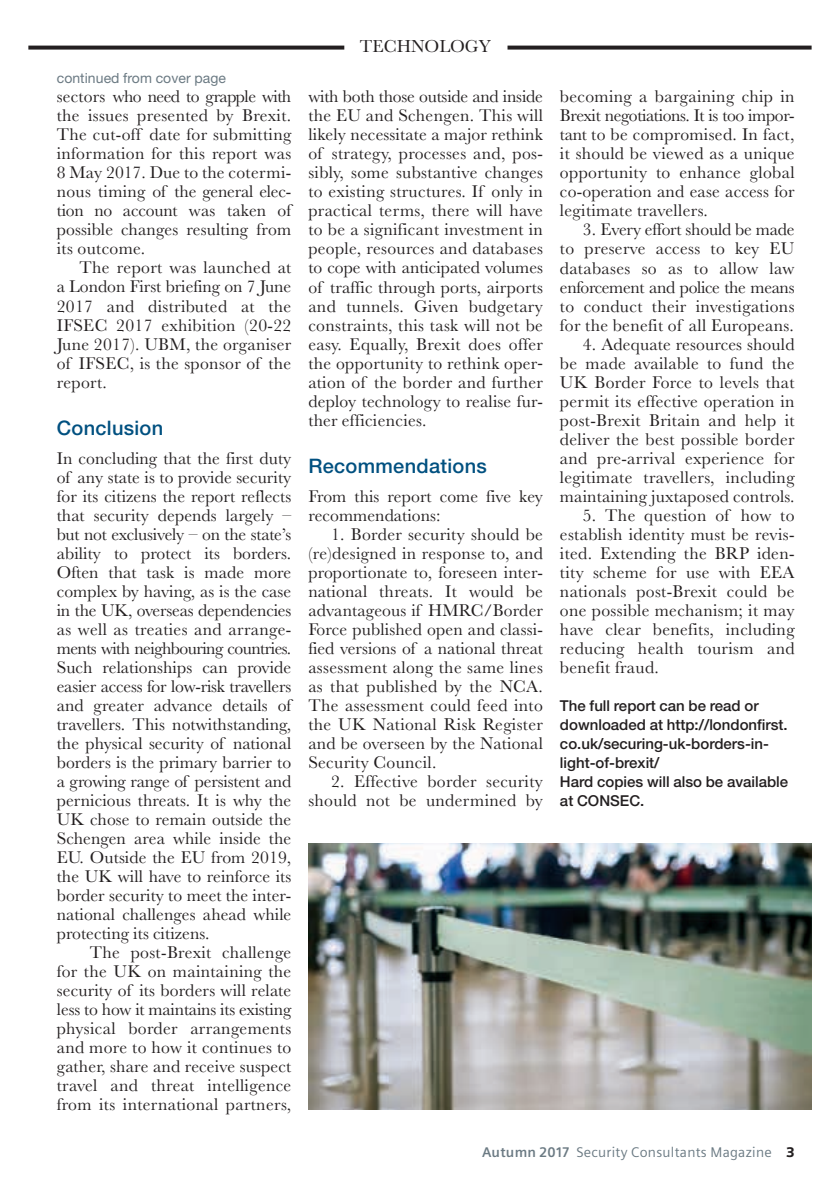
<style>
.page{position:relative;width:840px;height:1191px;background:#fff}
.page>*{position:absolute;margin:0;border:0;box-sizing:border-box;transform-origin:0 0}
.t1{font:500 20px "Helvetica Neue LT Std";letter-spacing:.015em;color:#005080}
.t2{font:18px "Baskerville";color:#231f20}
.t3{font:17.6px/19px "Baskerville";letter-spacing:.02em;color:#231f20;text-align:justify}
.t4{font:500 15px/19px "Helvetica Neue LT Std";color:#231f20}
.t5{font:14px "Siemens Sans";letter-spacing:.02em;color:#6b7a83}
.t6{font:14px "Helvetica Neue LT Std";letter-spacing:.005em;color:#6b7a83}
.s1{font-weight:700}
.s2{font-weight:900;color:#231f20}
</style>
<div class="page">
<svg style="left:28px;top:46px;width:316px;height:4px"></svg>
<svg style="left:507px;top:46px;width:304px;height:4px"></svg>
<img style="left:308px;top:843px;width:503px;height:266px">
<p class="t6" style="left:57px;top:69px;width:171px">continued from cover page</p>
<p class="t3" style="left:57px;top:87px;width:236px">sectors who need to grapple with the issues presented by Brexit.<br>The cut-off date for submitting information for this report was 8 May 2017. Due to the cotermi&shy;nous timing of the general elec&shy;tion no account was taken of possible changes resulting from its outcome.</p>
<p class="t3" style="left:57px;top:258px;width:236px;text-indent:23px">The report was launched at a London First briefing on 7 June 2017 and distributed at the IFSEC 2017 exhibition (20-22<br>June 2017). UBM, the organiser of IFSEC, is the sponsor of the report.</p>
<p class="t1" style="left:57px;top:415px;width:108px">Conclusion</p>
<p class="t3" style="left:57px;top:448px;width:236px">In concluding that the first duty of any state is to provide security for its citizens the report reflects that security depends largely – but not exclusively – on the state’s ability to protect its borders.<br>Often that task is made more complex by having, as is the case in the UK, overseas dependencies as well as treaties and arrange&shy;ments with neighbouring countries.<br>Such relationships can provide easier access for low-risk travellers and greater advance details of travellers. This notwithstanding, the physical security of national borders is the primary barrier to a growing range of persistent and pernicious threats. It is why the UK chose to remain outside the Schengen area while inside the EU. Outside the EU from 2019, the UK will have to reinforce its border security to meet the inter&shy;national challenges ahead while protecting its citizens.</p>
<p class="t3" style="left:57px;top:942px;width:236px;text-indent:33px">The post-Brexit challenge for the UK on maintaining the security of its borders will relate less to how it maintains its existing physical border arrangements and more to how it continues to gather, share and receive suspect travel and threat intelligence from its international partners,</p>
<p class="t2" style="left:359px;top:35px;width:132px">TECHNOLOGY</p>
<p class="t3" style="left:308px;top:87px;width:236px">with both those outside and inside the EU and Schengen. This will likely necessitate a major rethink of strategy, processes and, pos&shy;sibly, some substantive changes to existing structures. If only in practical terms, there will have to be a significant investment in people, resources and databases to cope with anticipated volumes of traffic through ports, airports and tunnels. Given budgetary constraints, this task will not be easy. Equally, Brexit does offer the opportunity to rethink oper&shy;ation of the border and further deploy technology to realise fur&shy;ther efficiencies.</p>
<p class="t1" style="left:308px;top:453px;width:180px">Recommendations</p>
<p class="t3" style="left:308px;top:486px;width:236px">From this report come five key recommendations:</p>
<p class="t3" style="left:308px;top:524px;width:236px;text-indent:23px">1. Border security should be (re)designed in response to, and proportionate to, foreseen inter&shy;national threats. It would be advantageous if HMRC/Border Force published open and classi&shy;fied versions of a national threat assessment along the same lines as that published by the NCA.<br>The assessment could feed into the UK National Risk Register and be overseen by the National Security Council.</p>
<p class="t3" style="left:308px;top:771px;width:236px;text-align:right">2. Effective border security should not be undermined by</p>
<p class="t3" style="left:559px;top:87px;width:236px">becoming a bargaining chip in Brexit negotiations. It is too impor&shy;tant to be compromised. In fact, it should be viewed as a unique opportunity to enhance global co-operation and ease access for legitimate travellers.</p>
<p class="t3" style="left:559px;top:220px;width:236px;text-indent:23px">3. Every effort should be made to preserve access to key EU databases so as to allow law enforcement and police the means to conduct their investigations for the benefit of all Europeans.</p>
<p class="t3" style="left:559px;top:335px;width:236px;text-indent:23px">4. Adequate resources should be made available to fund the UK Border Force to levels that permit its effective operation in post-Brexit Britain and help it deliver the best possible border and pre-arrival experience for legitimate travellers, including maintaining juxtaposed controls.</p>
<p class="t3" style="left:559px;top:506px;width:236px;text-indent:23px">5. The question of how to establish identity must be revis&shy;ited. Extending the BRP iden&shy;tity scheme for use with EEA nationals post-Brexit could be one possible mechanism; it may have clear benefits, including reducing health tourism and benefit fraud.</p>
<p class="t4" style="left:559px;top:695px;width:230px">The full report can be read or downloaded at http://londonfirst. co.uk/securing-uk-borders-in&shy;light-of-brexit/<br>Hard copies will also be available at CONSEC.</p>
<p class="t5" style="left:482px;top:1144px;width:314px"><span class="s1">Autumn 2017</span> Security Consultants Magazine <span class="s2">3</span></p>
</div>
